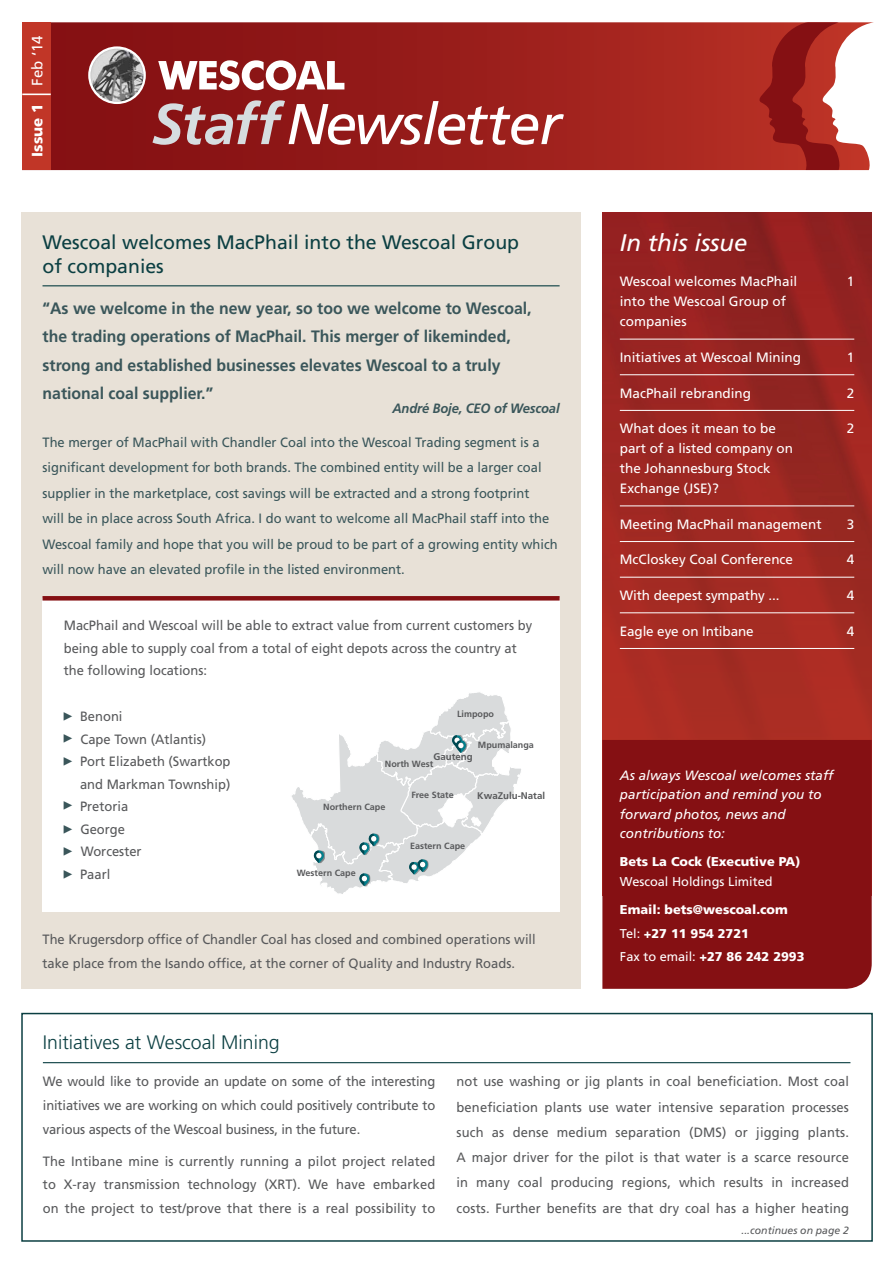
<style>
.page{position:relative;width:893px;height:1263px;background:#fff}
.page>*{position:absolute;margin:0;border:0;box-sizing:border-box;transform-origin:0 0}
.t1{font:italic 57.45px "Frutiger";letter-spacing:-.02em;color:#fff}
.t2{font:italic 24px "Frutiger";color:#fff}
.t3{font:19.5px/24px "Frutiger";color:#0b3f42}
.t4{font:300 19.5px "Frutiger";color:#0b3f42}
.t5{font:700 16.5px/28.5px "Frutiger";color:#3a565a;scale:.96 1}
.t6{font:900 15px "Frutiger";color:#fff}
.t7{font:13.5px/25.2px "Frutiger";color:#58595b;text-align:justify;scale:.96 1}
.t8{font:13.5px/25.5px "Frutiger";color:#3a565a;scale:.96 1}
.t9{font:13.5px/20px "Frutiger";color:#fff}
.t10{font:italic 13.5px/19.5px "Frutiger";color:#fff}
.t11{font:italic 700 13.5px "Frutiger";letter-spacing:-.01em;color:#3a565a;scale:.96 1}
.t12{font:900 12.75px/23.7px "Frutiger";color:#fff}
.t13{font:12.75px "Frutiger";color:#fff}
.t14{font:italic 10.5px "Frutiger";color:#58595b}
.t15{font:700 9.75px "Frutiger";color:#58595b}
.t16{font:700 9px "Frutiger";color:#58595b}
.s1{font-weight:700;font-size:28.5px}
.s2{font-weight:400}
.s3{font-weight:700;color:#d6dde0}
.s4{font-family:"Minion Pro";font-size:18px;color:#3a565a}
</style>
<div class="page">
<div style="left:22px;top:212px;width:559px;height:777px;background:#e8e1d7"></div>
<svg style="left:51px;top:22px;width:823px;height:148px;background:#9c2623"></svg>
<svg style="left:755px;top:22px;width:87px;height:148px;background:#a82f2a"></svg>
<svg style="left:88px;top:46px;width:58px;height:58px"></svg>
<img style="left:91px;top:49px;width:53px;height:53px;border-radius:50%">
<svg style="left:158px;top:60px;width:186px;height:30px"></svg>
<div style="left:22px;top:22px;width:29px;height:148px;background:#c13627"></div>
<img style="left:602px;top:213px;width:270px;height:366px">
<img style="left:602px;top:579px;width:270px;height:161px">
<div style="left:602px;top:740px;width:270px;height:249px;background:#851013"></div>
<hr style="left:620px;top:339px;width:234px;height:1px;background:#fff">
<hr style="left:620px;top:374px;width:234px;height:1px;background:#fff">
<hr style="left:620px;top:410px;width:234px;height:1px;background:#fff">
<hr style="left:620px;top:505px;width:234px;height:1px;background:#fff">
<hr style="left:620px;top:541px;width:234px;height:1px;background:#fff">
<hr style="left:620px;top:577px;width:234px;height:1px;background:#fff">
<hr style="left:620px;top:612px;width:234px;height:1px;background:#fff">
<hr style="left:620px;top:648px;width:234px;height:1px;background:#fff">
<hr style="left:43px;top:285px;width:517px;height:1px;background:#0b3f42">
<hr style="left:43px;top:1062px;width:807px;height:1px;background:#0b3f42">
<div style="left:21px;top:1013px;width:852px;height:229px;border:2px solid #0b3f42"></div>
<div style="left:43px;top:598px;width:517px;height:314px;background:#fff"></div>
<hr style="left:43px;top:596px;width:517px;height:4px;background:#851013">
<svg style="left:292px;top:692px;width:229px;height:202px"></svg>
<p class="t6" style="left:31px;top:157px;width:123px;rotate:-90deg">Issue 1 <span class="s1">|</span> <span class="s2">Feb ‘14</span></p>
<h1 class="t1" style="left:152px;top:101px;width:411px"><span class="s3">Staff</span>Newsletter</h1>
<h3 class="t3" style="left:43px;top:231px;width:478px">Wescoal welcomes MacPhail into the Wescoal Group of companies</h3>
<p class="t5" style="left:43px;top:295px;width:511px">“As we welcome in the new year, so too we welcome to Wescoal, the trading operations of MacPhail. This merger of likeminded, strong and established businesses elevates Wescoal to a truly national coal supplier.”</p>
<p class="t11" style="left:392px;top:403px;width:176px">André Boje, CEO of Wescoal</p>
<p class="t8" style="left:43px;top:430px;width:538px">The merger of MacPhail with Chandler Coal into the Wescoal Trading segment is a significant development for both brands. The combined entity will be a larger coal supplier in the marketplace, cost savings will be extracted and a strong footprint<br>will be in place across South Africa. I do want to welcome all MacPhail staff into the Wescoal family and hope that you will be proud to be part of a growing entity which will now have an elevated profile in the listed environment.</p>
<p class="t7" style="left:64px;top:615px;width:489px;line-height:22.5px;text-align:left">MacPhail and Wescoal will be able to extract value from current customers by being able to supply coal from a total of eight depots across the country at the following locations:</p>
<p class="t7" style="left:62px;top:705px;width:64px"><span class="s4">▶</span> Benoni</p>
<p class="t7" style="left:62px;top:727px;width:151px"><span class="s4">▶</span> Cape Town (Atlantis)</p>
<p class="t7" style="left:62px;top:750px;width:177px"><span class="s4">▶</span> Port Elizabeth (Swartkop</p>
<p class="t7" style="left:80px;top:772px;width:158px">and Markman Township)</p>
<p class="t7" style="left:62px;top:795px;width:70px"><span class="s4">▶</span> Pretoria</p>
<p class="t7" style="left:62px;top:817px;width:67px"><span class="s4">▶</span> George</p>
<p class="t7" style="left:62px;top:840px;width:84px"><span class="s4">▶</span> Worcester</p>
<p class="t7" style="left:62px;top:862px;width:51px"><span class="s4">▶</span> Paarl</p>
<p class="t16" style="left:457px;top:710px;width:38px">Limpopo</p>
<p class="t16" style="left:478px;top:741px;width:58px">Mpumalanga</p>
<p class="t15" style="left:433px;top:752px;width:41px">Gauteng</p>
<p class="t16" style="left:411px;top:791px;width:44px">Free State</p>
<p class="t16" style="left:385px;top:760px;width:50px">North West</p>
<p class="t15" style="left:477px;top:792px;width:69px">KwaZulu-Natal</p>
<p class="t16" style="left:323px;top:803px;width:64px">Northern Cape</p>
<p class="t16" style="left:410px;top:842px;width:57px">Eastern Cape</p>
<p class="t16" style="left:297px;top:869px;width:61px">Western Cape</p>
<p class="t7" style="left:43px;top:928px;width:515px;line-height:24px">The Krugersdorp office of Chandler Coal has closed and combined operations will take place from the Isando office, at the corner of Quality and Industry Roads.</p>
<h3 class="t4" style="left:43px;top:1035px;width:238px">Initiatives at Wescoal Mining</h3>
<h2 class="t2" style="left:620px;top:233px;width:129px">In this issue</h2>
<p class="t9" style="left:620px;top:273px;width:179px">Wescoal welcomes MacPhail into the Wescoal Group of companies</p>
<p class="t9" style="left:847px;top:273px;width:9px">1</p>
<p class="t9" style="left:620px;top:348px;width:183px">Initiatives at Wescoal Mining</p>
<p class="t9" style="left:847px;top:348px;width:9px">1</p>
<p class="t9" style="left:620px;top:384px;width:133px">MacPhail rebranding</p>
<p class="t9" style="left:847px;top:384px;width:9px">2</p>
<p class="t9" style="left:620px;top:420px;width:175px">What does it mean to be part of a listed company on the Johannesburg Stock<br>Exchange (JSE)?</p>
<p class="t9" style="left:847px;top:420px;width:9px">2</p>
<p class="t9" style="left:620px;top:515px;width:203px">Meeting MacPhail management</p>
<p class="t9" style="left:847px;top:515px;width:9px">3</p>
<p class="t9" style="left:620px;top:551px;width:175px">McCloskey Coal Conference</p>
<p class="t9" style="left:847px;top:551px;width:9px">4</p>
<p class="t9" style="left:620px;top:586px;width:161px">With deepest sympathy ...</p>
<p class="t9" style="left:847px;top:586px;width:9px">4</p>
<p class="t9" style="left:620px;top:622px;width:135px">Eagle eye on Intibane</p>
<p class="t9" style="left:847px;top:622px;width:9px">4</p>
<p class="t10" style="left:620px;top:766px;width:215px">As always Wescoal welcomes staff participation and remind you to forward photos, news and contributions to:</p>
<p class="t12" style="left:620px;top:851px;width:182px">Bets La Cock (Executive PA)</p>
<p class="t13" style="left:620px;top:876px;width:154px">Wescoal Holdings Limited</p>
<p class="t12" style="left:620px;top:898px;width:186px">Email: bets@wescoal.com<br><span class="s2">Tel:</span> +27 11 954 2721<br><span class="s2">Fax to email:</span> +27 86 242 2993</p>
<p class="t7" style="left:43px;top:1071px;width:410px;line-height:23.5px">We would like to provide an update on some of the interesting initiatives we are working on which could positively contribute to various aspects of the Wescoal business, in the future.</p>
<p class="t7" style="left:43px;top:1150px;width:410px;line-height:23.5px">The Intibane mine is currently running a pilot project related to X-ray transmission technology (XRT). We have embarked on the project to test/prove that there is a real possibility to</p>
<p class="t7" style="left:457px;top:1070px;width:410px">not use washing or jig plants in coal beneficiation. Most coal beneficiation plants use water intensive separation processes such as dense medium separation (DMS) or jigging plants.<br>A major driver for the pilot is that water is a scarce resource in many coal producing regions, which results in increased costs. Further benefits are that dry coal has a higher heating</p>
<p class="t14" style="left:741px;top:1226px;width:109px">...continues on page 2</p>
</div>
